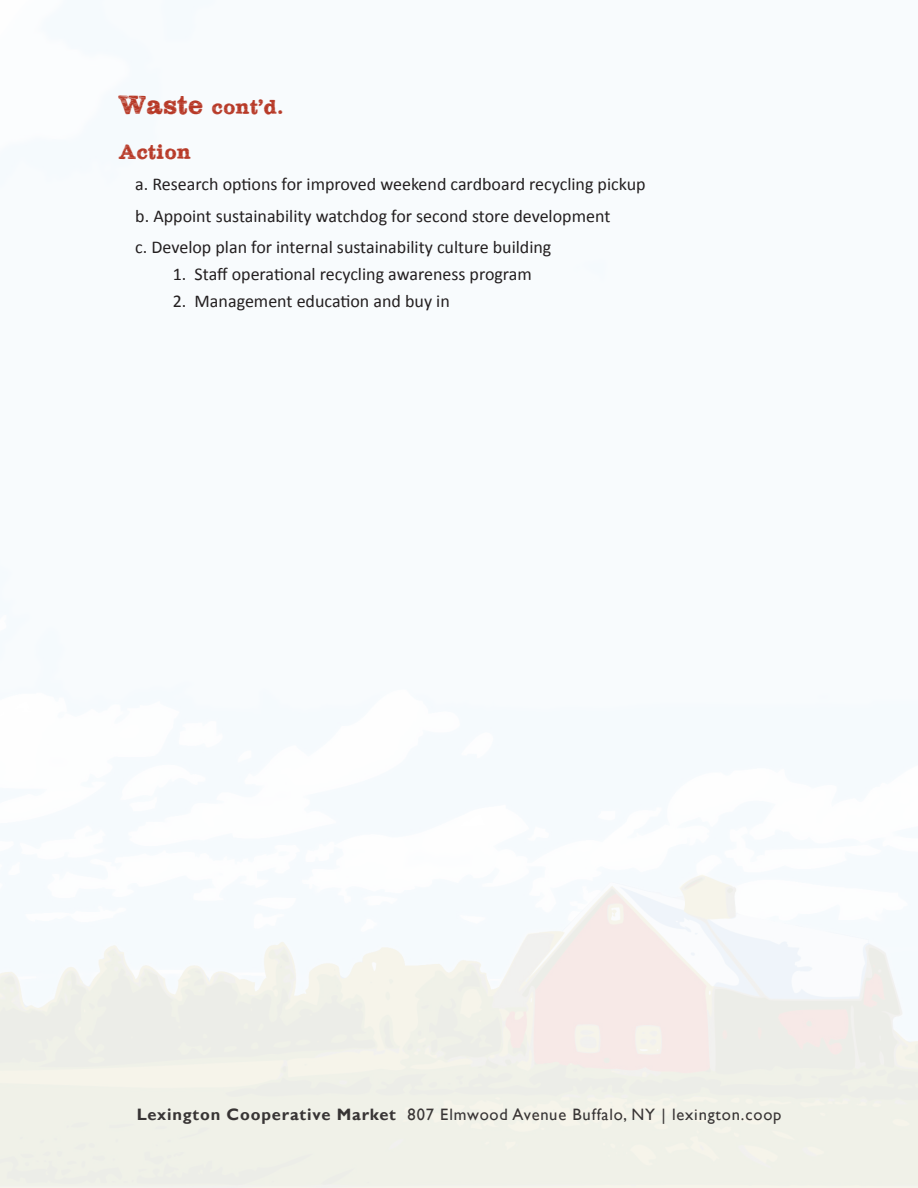
<style>
.page{position:relative;width:918px;height:1188px;background:#fff}
.page>*{position:absolute;margin:0;border:0;box-sizing:border-box;transform-origin:0 0}
.t1{font:21px "Plateaux";color:#b73826}
.t2{font:18px "Calibri";color:#231f20}
.t3{font:16.5px "Gill Sans";letter-spacing:.05em;color:#231f20}
.s1{font-size:27px}
.s2{font-weight:700}
</style>
<div class="page">
<p class="t1" style="left:119px;top:98px;width:166px"><span class="s1">Waste</span> cont’d.</p>
<p class="t1" style="left:119px;top:143px;width:74px">Action</p>
<p class="t2" style="left:135px;top:173px;width:512px">a. Research options for improved weekend cardboard recycling pickup</p>
<p class="t2" style="left:135px;top:204px;width:477px">b. Appoint sustainability watchdog for second store development</p>
<p class="t2" style="left:135px;top:236px;width:418px">c. Develop plan for internal sustainability culture building</p>
<p class="t2" style="left:173px;top:263px;width:361px">1. Staff operational recycling awareness program</p>
<p class="t2" style="left:173px;top:290px;width:279px">2. Management education and buy in</p>
<p class="t3" style="left:136px;top:1104px;width:647px"><span class="s2">Lexington Cooperative Market</span> 807 Elmwood Avenue Buffalo, NY | lexington.coop</p>
</div>
